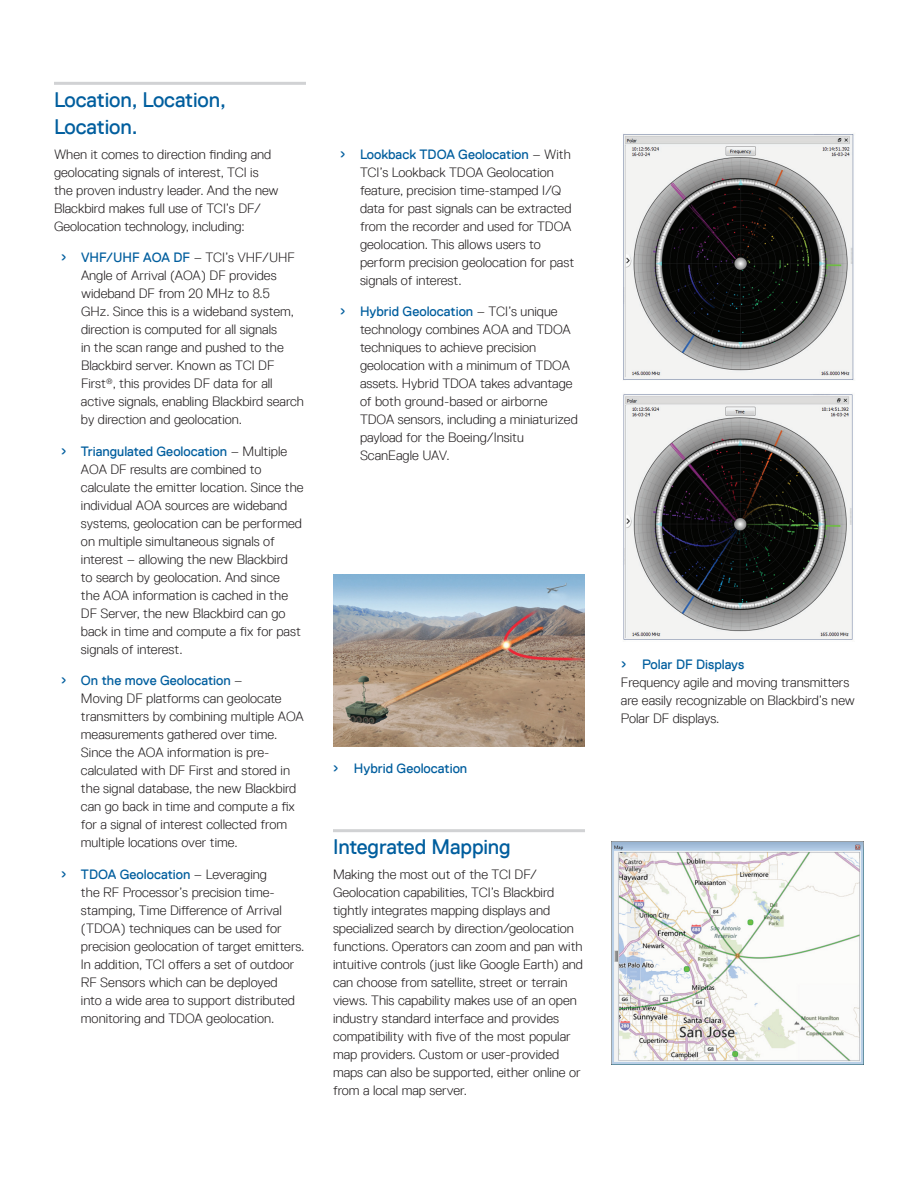
<style>
.page{position:relative;width:918px;height:1188px;background:#fff}
.page>*{position:absolute;margin:0;border:0;box-sizing:border-box;transform-origin:0 0}
.t1{font:21px/27px "Replica Pro TT";letter-spacing:-.005em;color:#005e9e}
.t2{font:300 13.5px/18px "Replica Pro TT";color:#231f20}
.t3{font:13.5px "Replica Pro TT";color:#005e9e}
.s1{font-weight:400;color:#005e9e}
</style>
<div class="page">
<img style="left:623px;top:134px;width:231px;height:246px">
<img style="left:623px;top:394px;width:230px;height:246px">
<img style="left:333px;top:575px;width:252px;height:172px">
<hr style="left:333px;top:829px;width:252px;height:3px;background:#d1d2d4">
<img style="left:612px;top:841px;width:251px;height:224px">
<hr style="left:54px;top:82px;width:252px;height:3px;background:#d1d2d4">
<h1 class="t1" style="left:54px;top:86px;width:173px">Location, Location,<br>Location.</h1>
<p class="t2" style="left:54px;top:145px;width:226px">When it comes to direction finding and geolocating signals of interest, TCI is the proven industry leader. And the new Blackbird makes full use of TCI’s DF/ Geolocation technology, including:</p>
<p class="t2" style="left:81px;top:249px;width:225px;text-indent:-20px"><span class="s1">Ř VHF/UHF AOA DF</span> – TCI’s VHF/UHF Angle of Arrival (AOA) DF provides wideband DF from 20 MHz to 8.5<br>GHz. Since this is a wideband system, direction is computed for all signals<br>in the scan range and pushed to the Blackbird server. Known as TCI DF First<sup>®</sup>, this provides DF data for all active signals, enabling Blackbird search by direction and geolocation.</p>
<p class="t2" style="left:81px;top:442px;width:224px;text-indent:-20px"><span class="s1">Ř Triangulated Geolocation</span> – Multiple AOA DF results are combined to calculate the emitter location. Since the individual AOA sources are wideband systems, geolocation can be performed on multiple simultaneous signals of interest – allowing the new Blackbird<br>to search by geolocation. And since<br>the AOA information is cached in the DF Server, the new Blackbird can go back in time and compute a fix for past signals of interest.</p>
<p class="t2" style="left:81px;top:672px;width:224px;text-indent:-20px"><span class="s1">Ř On the move Geolocation</span> –<br>Moving DF platforms can geolocate transmitters by combining multiple AOA measurements gathered over time.<br>Since the AOA information is pre&shy;calculated with DF First and stored in the signal database, the new Blackbird can go back in time and compute a fix for a signal of interest collected from multiple locations over time.</p>
<p class="t2" style="left:81px;top:865px;width:225px;text-indent:-20px"><span class="s1">Ř TDOA Geolocation</span> – Leveraging<br>the RF Processor’s precision time&shy;stamping, Time Difference of Arrival (TDOA) techniques can be used for precision geolocation of target emitters.<br>In addition, TCI offers a set of outdoor RF Sensors which can be deployed<br>into a wide area to support distributed monitoring and TDOA geolocation.</p>
<p class="t2" style="left:360px;top:145px;width:216px;text-indent:-20px"><span class="s1">Ř Lookback TDOA Geolocation</span> – With TCI’s Lookback TDOA Geolocation feature, precision time-stamped I/Q data for past signals can be extracted from the recorder and used for TDOA geolocation. This allows users to perform precision geolocation for past signals of interest.</p>
<p class="t2" style="left:360px;top:303px;width:219px;text-indent:-20px"><span class="s1">Ř Hybrid Geolocation</span> – TCI’s unique technology combines AOA and TDOA techniques to achieve precision geolocation with a minimum of TDOA assets. Hybrid TDOA takes advantage of both ground-based or airborne<br>TDOA sensors, including a miniaturized payload for the Boeing/Insitu<br>ScanEagle UAV.</p>
<p class="t3" style="left:333px;top:760px;width:136px">Ř Hybrid Geolocation</p>
<h1 class="t1" style="left:333px;top:834px;width:179px">Integrated Mapping</h1>
<p class="t2" style="left:333px;top:866px;width:252px">Making the most out of the TCI DF/ Geolocation capabilities, TCI’s Blackbird tightly integrates mapping displays and specialized search by direction/geolocation functions. Operators can zoom and pan with intuitive controls (just like Google Earth) and can choose from satellite, street or terrain views. This capability makes use of an open industry standard interface and provides compatibility with five of the most popular map providers. Custom or user-provided maps can also be supported, either online or from a local map server.</p>
<p class="t3" style="left:621px;top:656px;width:125px">Ř Polar DF Displays</p>
<p class="t2" style="left:621px;top:673px;width:236px">Frequency agile and moving transmitters are easily recognizable on Blackbird’s new<br>Polar DF displays.</p>
</div>
